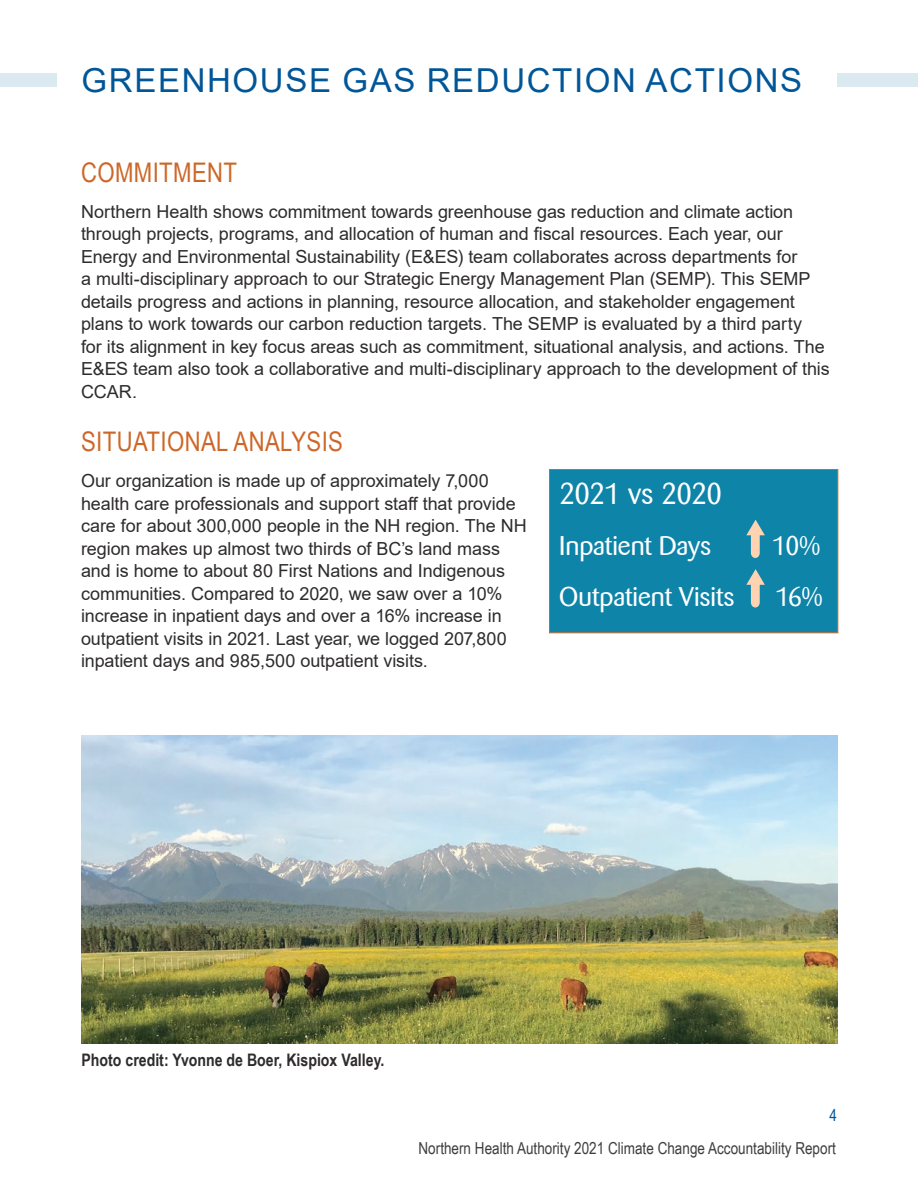
<style>
.page{position:relative;width:918px;height:1188px;background:#fff}
.page>*{position:absolute;margin:0;border:0;box-sizing:border-box;transform-origin:0 0}
.t1{font:33px "Arial";letter-spacing:.05em;color:#015698}
.Fancy_quote{font:30px "Barmeno";letter-spacing:-.04em;color:#fff}
.Fancy_quote-2{font:27px "Barmeno";letter-spacing:-.005em;color:#fff}
.t2{font:27px "Arial Narrow";letter-spacing:.015em;color:#cd6728}
.Body_Text{font:18px/22.5px "Arial";letter-spacing:-.005em;color:#2e2b2c}
.Photo_credit{font:700 17.25px "Arial Narrow";color:#2e2b2c}
.t3{font:16.5px "Arial Narrow";color:#3e3e3f}
.t4{font:16.5px "Arial Narrow";color:#015698}
</style>
<div class="page">
<div style="left:549px;top:469px;width:289px;height:164px;background:#0f84a9;border:1px solid #cd6728"></div>
<div style="left:837px;top:73px;width:81px;height:14px;background:#dbeaf1"></div>
<div style="left:0;top:73px;width:56px;height:14px;background:#dbeaf1"></div>
<svg style="left:746px;top:520px;width:19px;height:38px"></svg>
<svg style="left:746px;top:569px;width:19px;height:38px"></svg>
<img style="left:81px;top:736px;width:756px;height:308px">
<h1 class="t1" style="left:82px;top:57px;width:722px">GREENHOUSE GAS REDUCTION ACTIONS</h1>
<h2 class="t2" style="left:81px;top:152px;width:158px">COMMITMENT</h2>
<p class="Body_Text" style="left:81px;top:200px;width:750px">Northern Health shows commitment towards greenhouse gas reduction and climate action through projects, programs, and allocation of human and fiscal resources. Each year, our Energy and Environmental Sustainability (E&amp;ES) team collaborates across departments for<br>a multi-disciplinary approach to our Strategic Energy Management Plan (SEMP). This SEMP details progress and actions in planning, resource allocation, and stakeholder engagement plans to work towards our carbon reduction targets. The SEMP is evaluated by a third party<br>for its alignment in key focus areas such as commitment, situational analysis, and actions. The E&amp;ES team also took a collaborative and multi-disciplinary approach to the development of this CCAR.</p>
<h2 class="t2" style="left:81px;top:422px;width:264px">SITUATIONAL ANALYSIS</h2>
<p class="Body_Text" style="left:81px;top:470px;width:447px">Our organization is made up of approximately 7,000 health care professionals and support staff that provide care for about 300,000 people in the NH region. The NH region makes up almost two thirds of BC’s land mass and is home to about 80 First Nations and Indigenous communities. Compared to 2020, we saw over a 10% increase in inpatient days and over a 16% increase in outpatient visits in 2021. Last year, we logged 207,800 inpatient days and 985,500 outpatient visits.</p>
<p class="Fancy_quote" style="left:559px;top:477px;width:165px">2021 vs 2020</p>
<p class="Fancy_quote-2" style="left:559px;top:530px;width:154px">Inpatient Days</p>
<p class="Fancy_quote-2" style="left:772px;top:530px;width:50px">10%</p>
<p class="Fancy_quote-2" style="left:559px;top:581px;width:177px">Outpatient Visits</p>
<p class="Fancy_quote-2" style="left:775px;top:581px;width:49px">16%</p>
<p class="Photo_credit" style="left:81px;top:1046px;width:304px">Photo credit: Yvonne de Boer, Kispiox Valley.</p>
<p class="t4" style="left:829px;top:1103px;width:9px">4</p>
<p class="t3" style="left:419px;top:1136px;width:419px">Northern Health Authority 2021 Climate Change Accountability Report</p>
</div>
